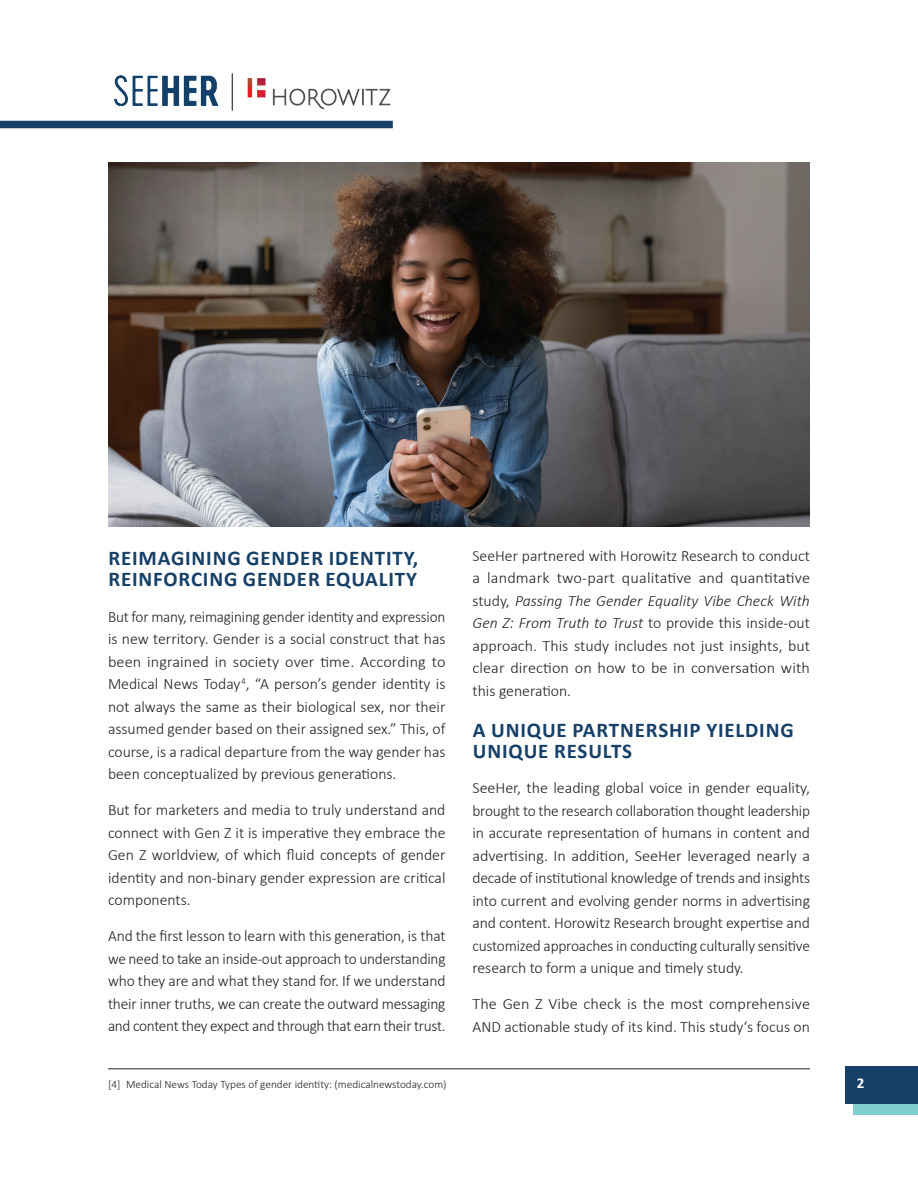
<style>
.page{position:relative;width:918px;height:1188px;background:#fff}
.page>*{position:absolute;margin:0;border:0;box-sizing:border-box;transform-origin:0 0}
.t1{font:700 21px/21px "Calibri";letter-spacing:.04em;color:#164068}
.t2{font:300 15.75px/22.5px "Calibri";color:#231f20;text-align:justify}
.t3{font:700 15px "Calibri";color:#fff}
.t4{font:300 11.25px "Calibri";color:#231f20}
.s1{font-style:italic}
</style>
<div class="page">
<img style="left:108px;top:162px;width:702px;height:364px">
<hr style="left:108px;top:1068px;width:702px;height:1px;background:#231f20">
<div style="left:854px;top:1077px;width:64px;height:37px;background:#81cfcd"></div>
<div style="left:845px;top:1066px;width:73px;height:38px;background:#164068"></div>
<img style="left:247px;top:78px;width:144px;height:32px">
<div style="left:0;top:121px;width:393px;height:7px;background:#164068"></div>
<img style="left:115px;top:76px;width:103px;height:29px">
<hr style="left:232px;top:73px;width:1px;height:38px;background:#231f20">
<h1 class="t1" style="left:108px;top:547px;width:311px">REIMAGINING GENDER IDENTITY,<br>REINFORCING GENDER EQUALITY</h1>
<p class="t2" style="left:108px;top:605px;width:339px">But for many, reimagining gender identity and expression is new territory. Gender is a social construct that has been ingrained in society over time. According to Medical News Today<sup>4</sup>, “A person’s gender identity is not always the same as their biological sex, nor their assumed gender based on their assigned sex.” This, of course, is a radical departure from the way gender has been conceptualized by previous generations.</p>
<p class="t2" style="left:108px;top:799px;width:339px">But for marketers and media to truly understand and connect with Gen Z it is imperative they embrace the Gen Z worldview, of which fluid concepts of gender identity and non-binary gender expression are critical components.</p>
<p class="t2" style="left:108px;top:925px;width:339px">And the first lesson to learn with this generation, is that we need to take an inside-out approach to understanding who they are and what they stand for. If we understand their inner truths, we can create the outward messaging and content they expect and through that earn their trust.</p>
<p class="t2" style="left:472px;top:544px;width:339px">SeeHer partnered with Horowitz Research to conduct a landmark two-part qualitative and quantitative study, <span class="s1">Passing The Gender Equality Vibe Check With Gen Z: From Truth to Trust</span> to provide this inside-out approach. This study includes not just insights, but clear direction on how to be in conversation with this generation.</p>
<h1 class="t1" style="left:473px;top:719px;width:322px">A UNIQUE PARTNERSHIP YIELDING<br>UNIQUE RESULTS</h1>
<p class="t2" style="left:472px;top:776px;width:339px">SeeHer, the leading global voice in gender equality, brought to the research collaboration thought leadership in accurate representation of humans in content and advertising. In addition, SeeHer leveraged nearly a decade of institutional knowledge of trends and insights into current and evolving gender norms in advertising and content. Horowitz Research brought expertise and customized approaches in conducting culturally sensitive research to form a unique and timely study.</p>
<p class="t2" style="left:472px;top:992px;width:339px">The Gen Z Vibe check is the most comprehensive<br>AND actionable study of its kind. This study‘s focus on</p>
<p class="t4" style="left:108px;top:1077px;width:340px">[4] Medical News Today Types of gender identity: (medicalnewstoday.com)</p>
<p class="t3" style="left:857px;top:1073px;width:9px">2</p>
</div>
